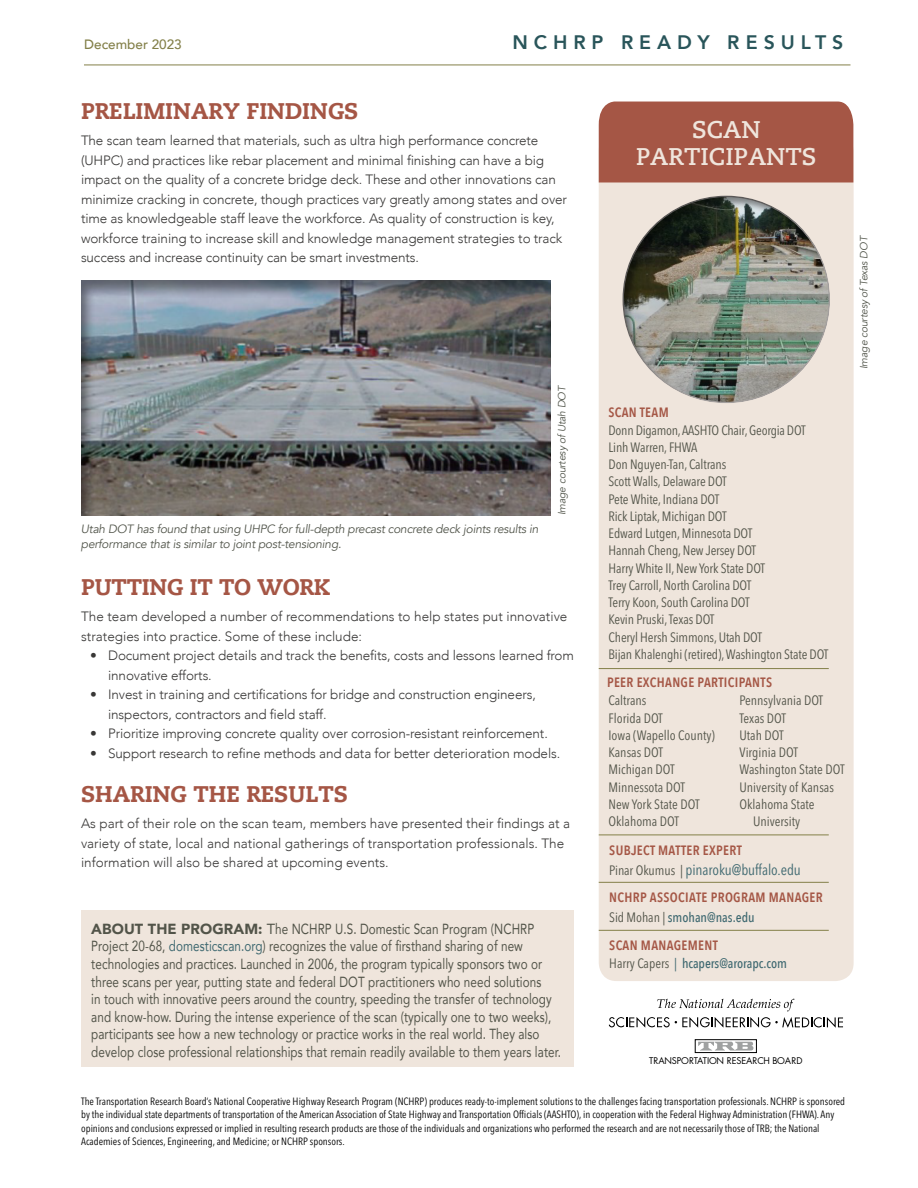
<style>
.page{position:relative;width:918px;height:1188px;background:#fff}
.page>*{position:absolute;margin:0;border:0;box-sizing:border-box;transform-origin:0 0}
.H3_-_Scan_Participants{font:700 24px "Caecilia";color:#efe5dc}
.H2_-_Red_Headers_15pt{font:800 22.5px "Caecilia";color:#a55645}
.t1{font:800 19.5px "Avenir";letter-spacing:.3em;color:#29555a}
.t2{font:condensed 15px "Avenir Next LT Pro";letter-spacing:-.005em;color:#3e6870}
.Project_Report_Number_-_header{font:14.7px/17.5px "Avenir";letter-spacing:.005em;color:#525449}
.body_text{font:300 13.5px/19.5px "Avenir";letter-spacing:-.01em;color:#383736}
.t3{font:condensed 13.5px/17.2px "Avenir Next LT Pro";letter-spacing:-.01em;color:#525449;text-align:center}
.H4_-_Sidebar_Subhead{font:600 13.5px "Avenir Next Condensed";letter-spacing:.025em;color:#a55746}
.Sidebar_Contact_Info{font:500 13.5px "Avenir Next Condensed";letter-spacing:-.005em;color:#3e6870}
.t4{font:500 13.5px "Avenir";color:#838049}
.t5{font:italic 12px/15px "Avenir";letter-spacing:-.02em;color:#52554b}
.Disclaimer{font:condensed 10.5px/13.5px "Avenir Next LT Pro";color:#000}
.photo_credit{font:italic 10.5px "Avenir";letter-spacing:-.02em;color:#52554b}
.t6{font:9px "Futura";letter-spacing:-.01em;color:#000}
.s1{font-size:13.5px;color:#525449}
.s2{font-family:"Avenir Next LT Pro";font-weight:400;font-stretch:condensed;color:#525449}
.s3{font-family:"Avenir Next LT Pro";font-weight:400;font-stretch:condensed}
.s4{font-weight:900}
.s5{color:#3e6870}
</style>
<div class="page">
<div style="left:68px;top:269px;width:508px;height:249px;background:#000;opacity:.45"></div>
<div style="left:81px;top:910px;width:492px;height:157px;background:#efe5dc"></div>
<div style="left:599px;top:133px;width:255px;height:848px;background:#efe5dc;border-radius:18px"></div>
<div style="left:610px;top:184px;width:234px;height:220px;background:#000;opacity:.45"></div>
<div style="left:599px;top:102px;width:254px;height:80px;background:#a55645"></div>
<svg style="left:657px;top:999px;width:137px;height:12px"></svg>
<svg style="left:609px;top:1017px;width:234px;height:11px"></svg>
<div style="left:695px;top:1039px;width:62px;height:14px;border:1px solid #000"></div>
<svg style="left:698px;top:1042px;width:56px;height:9px"></svg>
<hr style="left:84px;top:65px;width:766px;height:1px;background:#838049">
<hr style="left:599px;top:668px;width:230px;height:1px;background:#838049">
<hr style="left:599px;top:835px;width:230px;height:1px;background:#838049">
<hr style="left:599px;top:882px;width:230px;height:1px;background:#838049">
<hr style="left:599px;top:930px;width:230px;height:1px;background:#838049">
<p class="t4" style="left:84px;top:32px;width:99px">December 2023</p>
<p class="t1" style="left:513px;top:27px;width:332px">NCHRP READY RESULTS</p>
<p class="H2_-_Red_Headers_15pt" style="left:81px;top:100px;width:279px">PRELIMINARY FINDINGS</p>
<p class="body_text" style="left:81px;top:131px;width:488px">The scan team learned that materials, such as ultra high performance concrete (UHPC) and practices like rebar placement and minimal finishing can have a big impact on the quality of a concrete bridge deck. These and other innovations can minimize cracking in concrete, though practices vary greatly among states and over time as knowledgeable staff leave the workforce. As quality of construction is key, workforce training to increase skill and knowledge management strategies to track success and increase continuity can be smart investments.</p>
<p class="H3_-_Scan_Participants" style="left:692px;top:118px;width:70px">SCAN</p>
<p class="H3_-_Scan_Participants" style="left:636px;top:145px;width:182px">PARTICIPANTS</p>
<p class="photo_credit" style="left:556px;top:515px;width:132px;rotate:-90deg">Image courtesy of Utah DOT</p>
<p class="H4_-_Sidebar_Subhead" style="left:609px;top:401px;width:62px">SCAN TEAM</p>
<p class="t3" style="left:609px;top:421px;width:199px">Donn Digamon, AASHTO Chair, Georgia DOT</p>
<p class="t3" style="left:609px;top:438px;width:90px">Linh Warren, FHWA</p>
<p class="t3" style="left:609px;top:456px;width:119px">Don Nguyen-Tan, Caltrans</p>
<p class="t3" style="left:609px;top:473px;width:120px">Scott Walls, Delaware DOT</p>
<p class="t3" style="left:609px;top:490px;width:112px">Pete White, Indiana DOT</p>
<p class="t3" style="left:609px;top:507px;width:120px">Rick Liptak, Michigan DOT</p>
<p class="t3" style="left:609px;top:525px;width:145px">Edward Lutgen, Minnesota DOT</p>
<p class="t3" style="left:609px;top:542px;width:149px">Hannah Cheng, New Jersey DOT</p>
<p class="t3" style="left:609px;top:559px;width:158px">Harry White II, New York State DOT</p>
<p class="t3" style="left:609px;top:576px;width:144px">Trey Carroll, North Carolina DOT</p>
<p class="t3" style="left:609px;top:594px;width:143px">Terry Koon, South Carolina DOT</p>
<p class="t3" style="left:609px;top:611px;width:107px">Kevin Pruski, Texas DOT</p>
<p class="t3" style="left:609px;top:628px;width:155px">Cheryl Hersh Simmons, Utah DOT</p>
<p class="t3" style="left:609px;top:645px;width:222px">Bijan Khalenghi (retired), Washington State DOT</p>
<p class="t5" style="left:81px;top:521px;width:459px">Utah DOT has found that using UHPC for full-depth precast concrete deck joints results in performance that is similar to joint post-tensioning.</p>
<p class="H2_-_Red_Headers_15pt" style="left:81px;top:576px;width:250px">PUTTING IT TO WORK</p>
<p class="body_text" style="left:81px;top:607px;width:488px">The team developed a number of recommendations to help states put innovative strategies into practice. Some of these include:</p>
<p class="body_text" style="left:108px;top:646px;width:467px;text-indent:-18px">• Document project details and track the benefits, costs and lessons learned from innovative efforts.</p>
<p class="body_text" style="left:108px;top:685px;width:429px;text-indent:-18px">• Invest in training and certifications for bridge and construction engineers, inspectors, contractors and field staff.</p>
<p class="body_text" style="left:90px;top:724px;width:459px">• Prioritize improving concrete quality over corrosion-resistant reinforcement.</p>
<p class="body_text" style="left:90px;top:743px;width:472px">• Support research to refine methods and data for better deterioration models.</p>
<p class="H2_-_Red_Headers_15pt" style="left:81px;top:783px;width:269px">SHARING THE RESULTS</p>
<p class="body_text" style="left:81px;top:814px;width:491px">As part of their role on the scan team, members have presented their findings at a variety of state, local and national gatherings of transportation professionals. The information will also be shared at upcoming events.</p>
<p class="H4_-_Sidebar_Subhead" style="left:607px;top:670px;width:167px">PEER EXCHANGE PARTICIPANTS</p>
<p class="t3" style="left:609px;top:692px;width:40px">Caltrans</p>
<p class="t3" style="left:609px;top:709px;width:56px">Florida DOT</p>
<p class="t3" style="left:609px;top:726px;width:108px">Iowa (Wapello County)</p>
<p class="t3" style="left:609px;top:744px;width:56px">Kansas DOT</p>
<p class="t3" style="left:609px;top:761px;width:68px">Michigan DOT</p>
<p class="t3" style="left:609px;top:778px;width:78px">Minnessota DOT</p>
<p class="t3" style="left:609px;top:795px;width:93px">New York State DOT</p>
<p class="t3" style="left:609px;top:813px;width:72px">Oklahoma DOT</p>
<p class="t3" style="left:740px;top:692px;width:85px">Pennsylvania DOT</p>
<p class="t3" style="left:740px;top:709px;width:48px">Texas DOT</p>
<p class="t3" style="left:740px;top:726px;width:46px">Utah DOT</p>
<p class="t3" style="left:740px;top:744px;width:60px">Virginia DOT</p>
<p class="t3" style="left:740px;top:761px;width:107px">Washington State DOT</p>
<p class="t3" style="left:740px;top:778px;width:96px">University of Kansas</p>
<p class="t3" style="left:740px;top:795px;width:77px">Oklahoma State<br>University</p>
<p class="H4_-_Sidebar_Subhead" style="left:609px;top:839px;width:134px">SUBJECT MATTER EXPERT</p>
<p class="t2" style="left:609px;top:860px;width:193px"><span class="s1">Pinar Okumus |</span> pinaroku@buffalo.edu</p>
<p class="H4_-_Sidebar_Subhead" style="left:609px;top:886px;width:215px">NCHRP ASSOCIATE PROGRAM MANAGER</p>
<p class="Sidebar_Contact_Info" style="left:609px;top:909px;width:147px"><span class="s2">Sid Mohan |</span> smohan@nas.edu</p>
<p class="H4_-_Sidebar_Subhead" style="left:609px;top:933px;width:110px">SCAN MANAGEMENT</p>
<p class="Sidebar_Contact_Info" style="left:609px;top:955px;width:179px"><span class="s2">Harry Capers</span> <span class="s3">|</span> hcapers@arorapc.com</p>
<p class="Project_Report_Number_-_header" style="left:91px;top:920px;width:471px"><span class="s4">ABOUT THE PROGRAM:</span> The NCHRP U.S. Domestic Scan Program (NCHRP Project 20-68, <span class="s5">domesticscan.org</span>) recognizes the value of firsthand sharing of new technologies and practices. Launched in 2006, the program typically sponsors two or three scans per year, putting state and federal DOT practitioners who need solutions<br>in touch with innovative peers around the country, speeding the transfer of technology and know-how. During the intense experience of the scan (typically one to two weeks), participants see how a new technology or practice works in the real world. They also develop close professional relationships that remain readily available to them years later.</p>
<p class="t6" style="left:649px;top:1055px;width:155px">TRANSPORTATION RESEARCH BOARD</p>
<p class="Disclaimer" style="left:81px;top:1094px;width:766px">The Transportation Research Board’s National Cooperative Highway Research Program (NCHRP) produces ready-to-implement solutions to the challenges facing transportation professionals. NCHRP is sponsored by the individual state departments of transportation of the American Association of State Highway and Transportation Officials (AASHTO), in cooperation with the Federal Highway Administration (FHWA). Any opinions and conclusions expressed or implied in resulting research products are those of the individuals and organizations who performed the research and are not necessarily those of TRB; the National Academies of Sciences, Engineering, and Medicine; or NCHRP sponsors.</p>
<p class="photo_credit" style="left:858px;top:369px;width:135px;rotate:-90deg">Image courtesy of Texas DOT</p>
</div>
